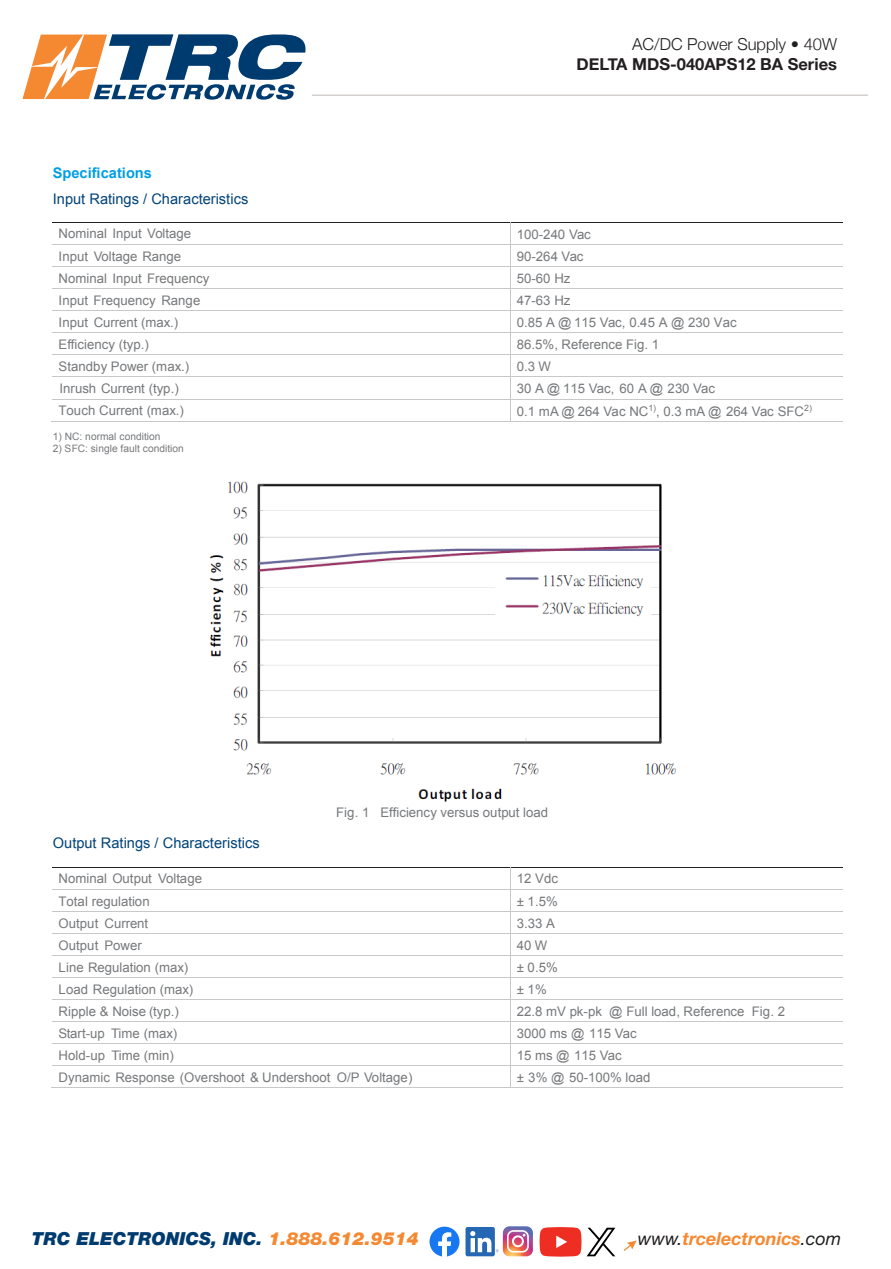
<style>
.page{position:relative;width:891px;height:1269px;background:#fff}
.page>*{position:absolute;margin:0;border:0;box-sizing:border-box;transform-origin:0 0}
.t1{font:italic 900 18px "Helvetica Neue LT Std";color:#003b70}
.t2{font:italic 700 18px "Helvetica Neue LT Std";color:#f58932}
.t3{font:700 16.5px "Helvetica Neue";color:#231f20}
.t4{font:300 16.5px "Helvetica Neue";color:#231f20}
.t5{font:14.55px "Arial";color:#004379}
.t6{font:700 14.55px "Arial";color:#009fe3}
.t7{font:13.2px "Arial";letter-spacing:.005em;color:#76787b}
.t8{font:10.2px "Arial";color:#76787b}
.s1{color:#f58932}
.s2{font-weight:400;color:#231f20}
</style>
<div class="page">
<hr style="left:312px;top:94px;width:556px;height:2px;background:#d3d0ce">
<svg style="left:624px;top:1240px;width:13px;height:11px"></svg>
<svg style="left:22px;top:34px;width:284px;height:66px"></svg>
<svg style="left:430px;top:1227px;width:30px;height:30px"></svg>
<div style="left:466px;top:1227px;width:29px;height:29px;background:#2567b3;border-radius:2px"></div>
<svg style="left:470px;top:1226px;width:63px;height:30px"></svg>
<svg style="left:540px;top:1227px;width:75px;height:30px"></svg>
<hr style="left:53px;top:222px;width:457px;height:1px;background:#231f20">
<hr style="left:511px;top:222px;width:332px;height:1px;background:#231f20">
<hr style="left:53px;top:244px;width:457px;height:1px;background:#c7c8ca">
<hr style="left:511px;top:244px;width:332px;height:1px;background:#c7c8ca">
<hr style="left:53px;top:266px;width:457px;height:1px;background:#c7c8ca">
<hr style="left:511px;top:266px;width:332px;height:1px;background:#c7c8ca">
<hr style="left:53px;top:288px;width:457px;height:1px;background:#c7c8ca">
<hr style="left:511px;top:288px;width:332px;height:1px;background:#c7c8ca">
<hr style="left:53px;top:310px;width:457px;height:1px;background:#c7c8ca">
<hr style="left:511px;top:310px;width:332px;height:1px;background:#c7c8ca">
<hr style="left:53px;top:332px;width:457px;height:1px;background:#c7c8ca">
<hr style="left:511px;top:332px;width:332px;height:1px;background:#c7c8ca">
<hr style="left:53px;top:355px;width:457px;height:1px;background:#c7c8ca">
<hr style="left:511px;top:355px;width:332px;height:1px;background:#c7c8ca">
<hr style="left:53px;top:377px;width:457px;height:1px;background:#c7c8ca">
<hr style="left:511px;top:377px;width:332px;height:1px;background:#c7c8ca">
<hr style="left:53px;top:399px;width:457px;height:1px;background:#c7c8ca">
<hr style="left:511px;top:399px;width:332px;height:1px;background:#c7c8ca">
<hr style="left:52px;top:421px;width:458px;height:1px;background:#c7c8ca">
<svg style="left:510px;top:222px;width:1px;height:200px"></svg>
<hr style="left:511px;top:421px;width:332px;height:1px;background:#c7c8ca">
<img style="left:209px;top:481px;width:467px;height:321px">
<hr style="left:53px;top:867px;width:457px;height:1px;background:#231f20">
<hr style="left:511px;top:867px;width:332px;height:1px;background:#231f20">
<hr style="left:53px;top:889px;width:457px;height:1px;background:#c7c8ca">
<hr style="left:511px;top:889px;width:332px;height:1px;background:#c7c8ca">
<hr style="left:53px;top:911px;width:457px;height:1px;background:#c7c8ca">
<hr style="left:511px;top:911px;width:332px;height:1px;background:#c7c8ca">
<hr style="left:53px;top:933px;width:457px;height:1px;background:#c7c8ca">
<hr style="left:511px;top:933px;width:332px;height:1px;background:#c7c8ca">
<hr style="left:53px;top:955px;width:457px;height:1px;background:#c7c8ca">
<hr style="left:511px;top:955px;width:332px;height:1px;background:#c7c8ca">
<hr style="left:53px;top:977px;width:457px;height:1px;background:#c7c8ca">
<hr style="left:511px;top:977px;width:332px;height:1px;background:#c7c8ca">
<hr style="left:53px;top:999px;width:457px;height:1px;background:#c7c8ca">
<hr style="left:511px;top:999px;width:332px;height:1px;background:#c7c8ca">
<hr style="left:53px;top:1021px;width:457px;height:1px;background:#c7c8ca">
<hr style="left:511px;top:1021px;width:332px;height:1px;background:#c7c8ca">
<hr style="left:53px;top:1043px;width:457px;height:1px;background:#c7c8ca">
<hr style="left:511px;top:1043px;width:332px;height:1px;background:#c7c8ca">
<hr style="left:53px;top:1065px;width:457px;height:1px;background:#c7c8ca">
<hr style="left:511px;top:1065px;width:332px;height:1px;background:#c7c8ca">
<hr style="left:52px;top:1087px;width:458px;height:1px;background:#c7c8ca">
<svg style="left:510px;top:867px;width:1px;height:221px"></svg>
<hr style="left:511px;top:1087px;width:332px;height:1px;background:#c7c8ca">
<p class="t4" style="left:632px;top:31px;width:206px">AC/DC Power Supply • 40W</p>
<p class="t3" style="left:577px;top:51px;width:262px">DELTA MDS-040APS12 BA Series</p>
<p class="t6" style="left:53px;top:163px;width:101px">Specifications</p>
<p class="t5" style="left:53px;top:189px;width:197px">Input Ratings / Characteristics</p>
<p class="t7" style="left:59px;top:225px;width:134px">Nominal Input Voltage</p>
<p class="t7" style="left:517px;top:225px;width:76px">100-240 Vac</p>
<p class="t7" style="left:59px;top:248px;width:124px">Input Voltage Range</p>
<p class="t7" style="left:517px;top:248px;width:68px">90-264 Vac</p>
<p class="t7" style="left:59px;top:270px;width:152px">Nominal Input Frequency</p>
<p class="t7" style="left:517px;top:270px;width:55px">50-60 Hz</p>
<p class="t7" style="left:59px;top:292px;width:143px">Input Frequency Range</p>
<p class="t7" style="left:517px;top:292px;width:55px">47-63 Hz</p>
<p class="t7" style="left:59px;top:314px;width:121px">Input Current (max.)</p>
<p class="t7" style="left:517px;top:314px;width:222px">0.85 A @ 115 Vac, 0.45 A @ 230 Vac</p>
<p class="t7" style="left:59px;top:336px;width:92px">Efficiency (typ.)</p>
<p class="t7" style="left:517px;top:336px;width:144px">86.5%, Reference Fig. 1</p>
<p class="t7" style="left:59px;top:358px;width:132px">Standby Power (max.)</p>
<p class="t7" style="left:517px;top:358px;width:36px">0.3 W</p>
<p class="t7" style="left:60px;top:380px;width:121px">Inrush Current (typ.)</p>
<p class="t7" style="left:517px;top:380px;width:200px">30 A @ 115 Vac, 60 A @ 230 Vac</p>
<p class="t7" style="left:59px;top:402px;width:127px">Touch Current (max.)</p>
<p class="t7" style="left:517px;top:402px;width:297px">0.1 mA @ 264 Vac NC<sup>1)</sup>, 0.3 mA @ 264 Vac SFC<sup>2)</sup></p>
<p class="t8" style="left:53px;top:430px;width:109px">1) NC: normal condition</p>
<p class="t8" style="left:53px;top:441px;width:133px">2) SFC: single fault condition</p>
<p class="t7" style="left:336px;top:803px;width:213px">Fig. 1 Efficiency versus output load</p>
<p class="t5" style="left:53px;top:834px;width:208px">Output Ratings / Characteristics</p>
<p class="t7" style="left:59px;top:870px;width:145px">Nominal Output Voltage</p>
<p class="t7" style="left:517px;top:870px;width:43px">12 Vdc</p>
<p class="t7" style="left:59px;top:892px;width:93px">Total regulation</p>
<p class="t7" style="left:517px;top:892px;width:43px">± 1.5%</p>
<p class="t7" style="left:59px;top:914px;width:91px">Output Current</p>
<p class="t7" style="left:517px;top:914px;width:40px">3.33 A</p>
<p class="t7" style="left:59px;top:936px;width:85px">Output Power</p>
<p class="t7" style="left:517px;top:936px;width:32px">40 W</p>
<p class="t7" style="left:59px;top:958px;width:131px">Line Regulation (max)</p>
<p class="t7" style="left:517px;top:958px;width:43px">± 0.5%</p>
<p class="t7" style="left:59px;top:981px;width:136px">Load Regulation (max)</p>
<p class="t7" style="left:517px;top:981px;width:32px">± 1%</p>
<p class="t7" style="left:59px;top:1003px;width:122px">Ripple &amp; Noise (typ.)</p>
<p class="t7" style="left:517px;top:1003px;width:270px">22.8 mV pk-pk @ Full load, Reference Fig. 2</p>
<p class="t7" style="left:59px;top:1025px;width:120px">Start-up Time (max)</p>
<p class="t7" style="left:517px;top:1025px;width:122px">3000 ms @ 115 Vac</p>
<p class="t7" style="left:59px;top:1047px;width:117px">Hold-up Time (min)</p>
<p class="t7" style="left:517px;top:1047px;width:107px">15 ms @ 115 Vac</p>
<p class="t7" style="left:59px;top:1069px;width:355px">Dynamic Response (Overshoot &amp; Undershoot O/P Voltage)</p>
<p class="t7" style="left:517px;top:1069px;width:135px">± 3% @ 50-100% load</p>
<p class="t1" style="left:32px;top:1227px;width:388px">TRC ELECTRONICS, INC. <span class="s1">1.888.612.9514</span></p>
<p class="t2" style="left:638px;top:1227px;width:205px"><span class="s2">www.</span>trcelectronics<span class="s2">.com</span></p>
</div>
